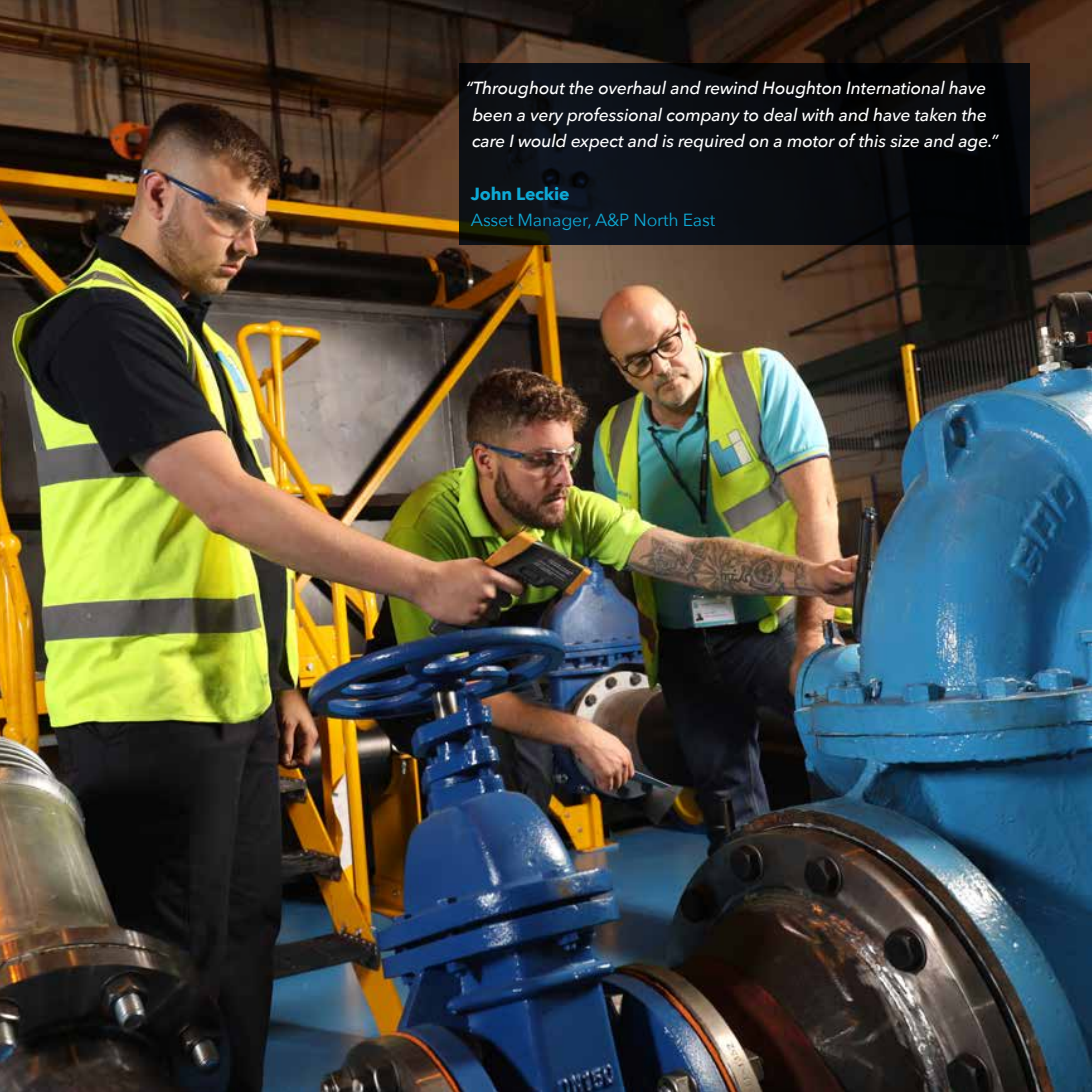
<style>
.page{position:relative;width:1092px;height:1092px;background:#fff}
.page>*{position:absolute;margin:0;border:0;box-sizing:border-box;transform-origin:0 0}
.t1{font:italic 500 17.5px/26.2px "Avenir Next";letter-spacing:-.01em;color:#fff}
.t2{font:17.5px "Avenir Next";letter-spacing:-.01em;color:#0ea9d5}
.t3{font:700 17.5px "Avenir Next";letter-spacing:-.01em;color:#0ea9d5}
</style>
<div class="page">
<img style="left:0;top:0;width:1091px;height:1091px">
<svg style="left:459px;top:63px;width:570px;height:181px;background:#090c10"></svg>
<p class="t1" style="left:472px;top:75px;width:528px;text-indent:-6px">“Throughout the overhaul and rewind Houghton International have been a very professional company to deal with and have taken the care I would expect and is required on a motor of this size and age.”</p>
<p class="t3" style="left:471px;top:178px;width:100px">John Leckie</p>
<p class="t2" style="left:471px;top:205px;width:246px">Asset Manager, A&amp;P North East</p>
</div>
